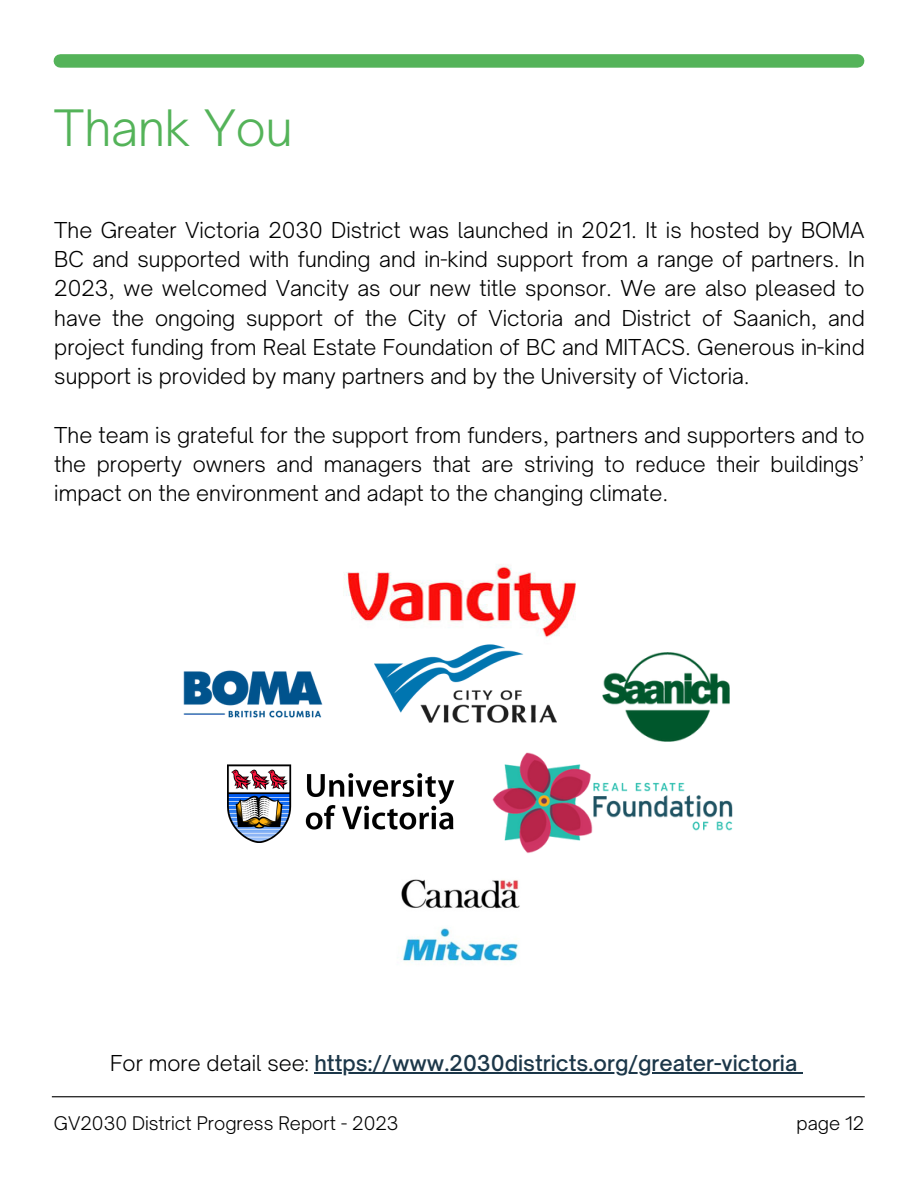
<style>
.page{position:relative;width:918px;height:1188px;background:#fff}
.page>*{position:absolute;margin:0;border:0;box-sizing:border-box;transform-origin:0 0}
.t1{font:300 48px "Open Sauce One";color:#54b359}
.t2{font:300 21px/29.2px "Open Sauce One";color:#000;text-align:justify}
.t3{font:500 21px "Open Sauce One";color:#1c3749}
.t4{font:300 18px "Open Sauce One";color:#000}
.s1{font-weight:300;color:#000}
</style>
<div class="page">
<div style="left:60px;top:54px;width:798px;height:14px;background:#54b359"></div>
<hr style="left:52px;top:1096px;width:813px;height:1px;background:#000">
<img style="left:602px;top:653px;width:127px;height:89px">
<img style="left:183px;top:670px;width:140px;height:48px">
<img style="left:344px;top:564px;width:268px;height:98px">
<img style="left:227px;top:764px;width:227px;height:79px">
<img style="left:492px;top:753px;width:241px;height:100px">
<img style="left:401px;top:879px;width:119px;height:84px">
<img style="left:375px;top:638px;width:181px;height:85px">
<hr style="left:315px;top:1072px;width:482px;height:1px;background:#1c3749">
<h1 class="t1" style="left:54px;top:98px;width:240px">Thank You</h1>
<p class="t2" style="left:54px;top:215px;width:812px">The Greater Victoria 2030 District was launched in 2021. It is hosted by BOMA BC and supported with funding and in-kind support from a range of partners. In 2023, we welcomed Vancity as our new title sponsor. We are also pleased to have the ongoing support of the City of Victoria and District of Saanich, and project funding from Real Estate Foundation of BC and MITACS. Generous in-kind support is provided by many partners and by the University of Victoria.</p>
<p class="t2" style="left:54px;top:420px;width:812px">The team is grateful for the support from funders, partners and supporters and to the property owners and managers that are striving to reduce their buildings’ impact on the environment and adapt to the changing climate.</p>
<h2 class="t3" style="left:110px;top:1050px;width:689px"><span class="s1">For more detail see:</span> https://www.2030districts.org/greater-victoria</h2>
<p class="t4" style="left:54px;top:1112px;width:346px">GV2030 District Progress Report - 2023</p>
<p class="t4" style="left:797px;top:1112px;width:69px">page 12</p>
</div>
